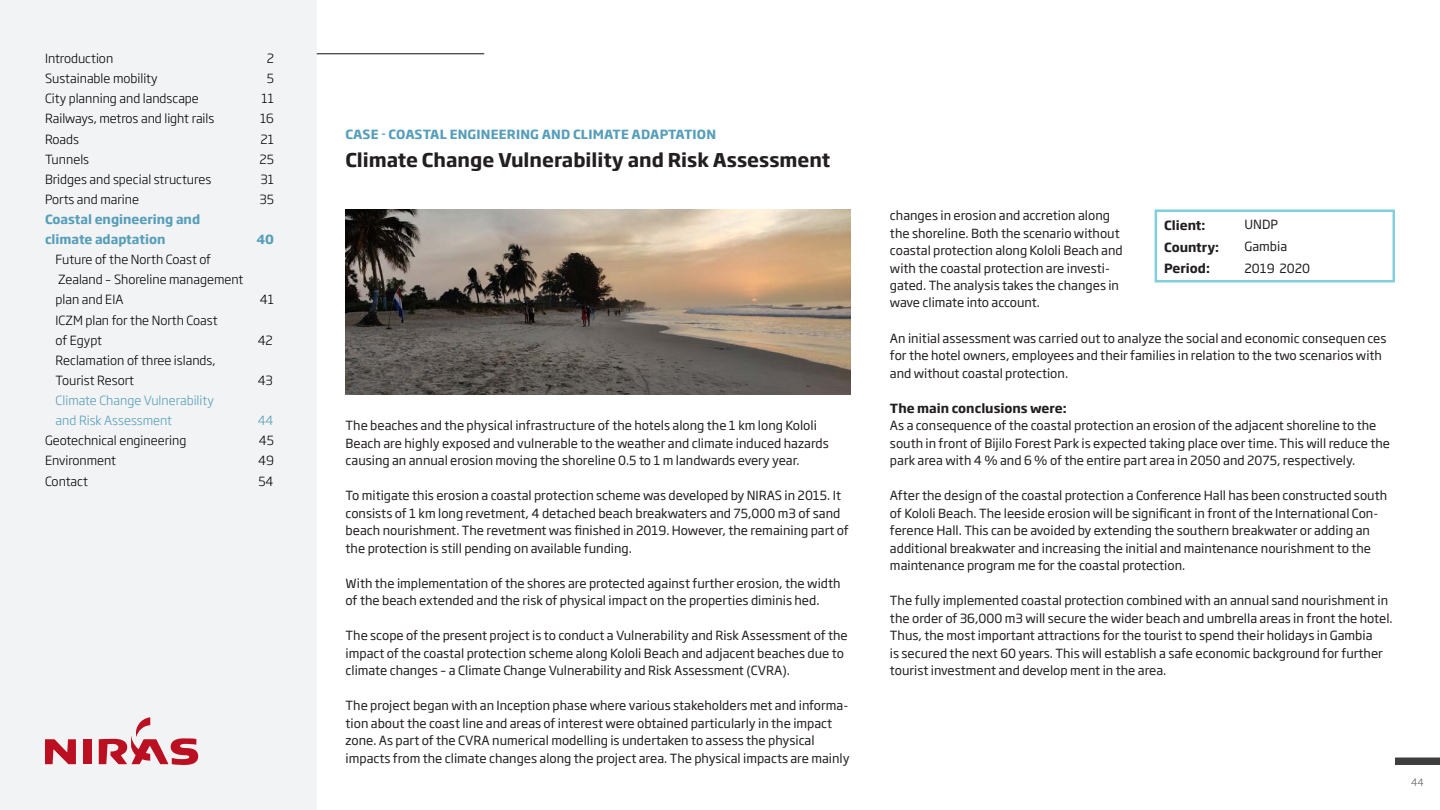
<style>
.page{position:relative;width:1440px;height:810px;background:#fff}
.page>*{position:absolute;margin:0;border:0;box-sizing:border-box;transform-origin:0 0}
.Header_CASES{font:700 18.75px "Soho Gothic Pro";color:#231f20}
.Brødtekst{font:12.5px/17.5px "Soho Gothic Pro";color:#231f20}
.Paragraph_Style_1{font:300 12.5px/20px "Soho Gothic Pro";color:#000}
.Paragraph_Style_1-2{font:700 12.5px/20px "Soho Gothic Pro";color:#569eba}
.Paragraph_Style_1-3{font:300 12.5px/20px "Soho Gothic Pro";color:#569eba}
.Brødtekst_fed{font:700 12.5px "Soho Gothic Pro";color:#231f20}
.Tabel_tekst_copy{font:700 12.5px "Soho Gothic Pro";color:#231f20}
.Tabel_tekst{font:12.5px "Soho Gothic Pro";color:#231f20}
.t1{font:300 10px "Soho Gothic Pro";color:#636366}
</style>
<div class="page">
<div style="left:0;top:0;width:317px;height:810px;background:#f2f3f4"></div>
<svg style="left:45px;top:739px;width:31px;height:25px"></svg>
<div style="left:83px;top:739px;width:8px;height:25px;background:#ba1021"></div>
<svg style="left:99px;top:717px;width:99px;height:48px"></svg>
<div style="left:1395px;top:758px;width:45px;height:7px;background:#3e3e3f"></div>
<div style="left:1155px;top:209px;width:240px;height:73px;border:2px solid #80d0db"></div>
<img style="left:346px;top:209px;width:505px;height:186px">
<hr style="left:317px;top:53px;width:167px;height:1px;background:#3e3e3f">
<p class="Paragraph_Style_1" style="left:45px;top:48px;width:70px">Introduction</p>
<p class="Paragraph_Style_1" style="left:267px;top:48px;width:9px">2</p>
<p class="Paragraph_Style_1" style="left:45px;top:68px;width:114px">Sustainable mobility</p>
<p class="Paragraph_Style_1" style="left:267px;top:68px;width:9px">5</p>
<p class="Paragraph_Style_1" style="left:45px;top:88px;width:155px">City planning and landscape</p>
<p class="Paragraph_Style_1" style="left:262px;top:88px;width:14px">11</p>
<p class="Paragraph_Style_1" style="left:45px;top:108px;width:171px">Railways, metros and light rails</p>
<p class="Paragraph_Style_1" style="left:260px;top:108px;width:15px">16</p>
<p class="Paragraph_Style_1" style="left:45px;top:128px;width:36px">Roads</p>
<p class="Paragraph_Style_1" style="left:261px;top:128px;width:15px">21</p>
<p class="Paragraph_Style_1" style="left:45px;top:148px;width:46px">Tunnels</p>
<p class="Paragraph_Style_1" style="left:260px;top:148px;width:16px">25</p>
<p class="Paragraph_Style_1" style="left:45px;top:169px;width:168px">Bridges and special structures</p>
<p class="Paragraph_Style_1" style="left:261px;top:169px;width:15px">31</p>
<p class="Paragraph_Style_1" style="left:45px;top:189px;width:96px">Ports and marine</p>
<p class="Paragraph_Style_1" style="left:260px;top:189px;width:16px">35</p>
<p class="Paragraph_Style_1-2" style="left:45px;top:209px;width:157px">Coastal engineering and climate adaptation</p>
<p class="Paragraph_Style_1-2" style="left:256px;top:229px;width:19px">40</p>
<p class="Paragraph_Style_1" style="left:56px;top:249px;width:189px">Future of the North Coast of<br>Zealand – Shoreline management plan and EIA</p>
<p class="Paragraph_Style_1" style="left:56px;top:309px;width:164px">ICZM plan for the North Coast of Egypt</p>
<p class="Paragraph_Style_1" style="left:56px;top:350px;width:161px">Reclamation of three islands,<br>Tourist Resort</p>
<p class="Paragraph_Style_1-3" style="left:56px;top:390px;width:160px">Climate Change Vulnerability and Risk Assessment</p>
<p class="Paragraph_Style_1" style="left:260px;top:289px;width:16px">41</p>
<p class="Paragraph_Style_1" style="left:258px;top:329px;width:17px">42</p>
<p class="Paragraph_Style_1" style="left:258px;top:370px;width:17px">43</p>
<p class="Paragraph_Style_1-3" style="left:258px;top:410px;width:17px">44</p>
<p class="Paragraph_Style_1" style="left:45px;top:430px;width:143px">Geotechnical engineering</p>
<p class="Paragraph_Style_1" style="left:259px;top:430px;width:17px">45</p>
<p class="Paragraph_Style_1" style="left:45px;top:450px;width:73px">Environment</p>
<p class="Paragraph_Style_1" style="left:258px;top:450px;width:17px">49</p>
<p class="Paragraph_Style_1" style="left:45px;top:470px;width:44px">Contact</p>
<p class="Paragraph_Style_1" style="left:258px;top:470px;width:17px">54</p>
<p class="Paragraph_Style_1-2" style="left:345px;top:123px;width:372px">CASE - COASTAL ENGINEERING AND CLIMATE ADAPTATION</p>
<p class="Header_CASES" style="left:345px;top:145px;width:486px">Climate Change Vulnerability and Risk Assessment</p>
<p class="Brødtekst" style="left:346px;top:416px;width:485px">The beaches and the physical infrastructure of the hotels along the 1 km long Kololi<br>Beach are highly exposed and vulnerable to the weather and climate induced hazards causing an annual erosion moving the shoreline 0.5 to 1 m landwards every year.</p>
<p class="Brødtekst" style="left:346px;top:486px;width:505px">To mitigate this erosion a coastal protection scheme was developed by NIRAS in 2015. It consists of 1 km long revetment, 4 detached beach breakwaters and 75,000 m3 of sand beach nourishment. The revetment was finished in 2019. However, the remaining part of the protection is still pending on available funding.</p>
<p class="Brødtekst" style="left:346px;top:573px;width:496px">With the implementation of the shores are protected against further erosion, the width of the beach extended and the risk of physical impact on the properties diminis hed.</p>
<p class="Brødtekst" style="left:346px;top:626px;width:504px">The scope of the present project is to conduct a Vulnerability and Risk Assessment of the impact of the coastal protection scheme along Kololi Beach and adjacent beaches due to climate changes – a Climate Change Vulnerability and Risk Assessment (CVRA).</p>
<p class="Brødtekst" style="left:346px;top:696px;width:506px">The project began with an Inception phase where various stakeholders met and informa&shy;tion about the coast line and areas of interest were obtained particularly in the impact zone. As part of the CVRA numerical modelling is undertaken to assess the physical impacts from the climate changes along the project area. The physical impacts are mainly</p>
<p class="Brødtekst" style="left:890px;top:206px;width:234px">changes in erosion and accretion along the shoreline. Both the scenario without coastal protection along Kololi Beach and with the coastal protection are investi&shy;gated. The analysis takes the changes in wave climate into account.</p>
<p class="Brødtekst" style="left:890px;top:328px;width:498px">An initial assessment was carried out to analyze the social and economic consequen ces for the hotel owners, employees and their families in relation to the two scenarios with and without coastal protection.</p>
<p class="Brødtekst_fed" style="left:890px;top:398px;width:178px">The main conclusions were:</p>
<p class="Brødtekst" style="left:890px;top:416px;width:502px">As a consequence of the coastal protection an erosion of the adjacent shoreline to the south in front of Bijilo Forest Park is expected taking place over time. This will reduce the park area with 4 % and 6 % of the entire part area in 2050 and 2075, respectively.</p>
<p class="Brødtekst" style="left:890px;top:486px;width:499px">After the design of the coastal protection a Conference Hall has been constructed south of Kololi Beach. The leeside erosion will be significant in front of the International Con&shy;ference Hall. This can be avoided by extending the southern breakwater or adding an additional breakwater and increasing the initial and maintenance nourishment to the maintenance program me for the coastal protection.</p>
<p class="Brødtekst" style="left:890px;top:591px;width:504px">The fully implemented coastal protection combined with an annual sand nourishment in the order of 36,000 m3 will secure the wider beach and umbrella areas in front the hotel.<br>Thus, the most important attractions for the tourist to spend their holidays in Gambia<br>is secured the next 60 years. This will establish a safe economic background for further tourist investment and develop ment in the area.</p>
<p class="Tabel_tekst_copy" style="left:1164px;top:215px;width:43px">Client:</p>
<p class="Tabel_tekst" style="left:1244px;top:215px;width:35px">UNDP</p>
<p class="Tabel_tekst_copy" style="left:1164px;top:237px;width:57px">Country:</p>
<p class="Tabel_tekst" style="left:1244px;top:237px;width:44px">Gambia</p>
<p class="Tabel_tekst_copy" style="left:1164px;top:258px;width:47px">Period:</p>
<p class="Tabel_tekst" style="left:1244px;top:258px;width:67px">2019 2020</p>
<p class="t1" style="left:1411px;top:775px;width:14px">44</p>
</div>
